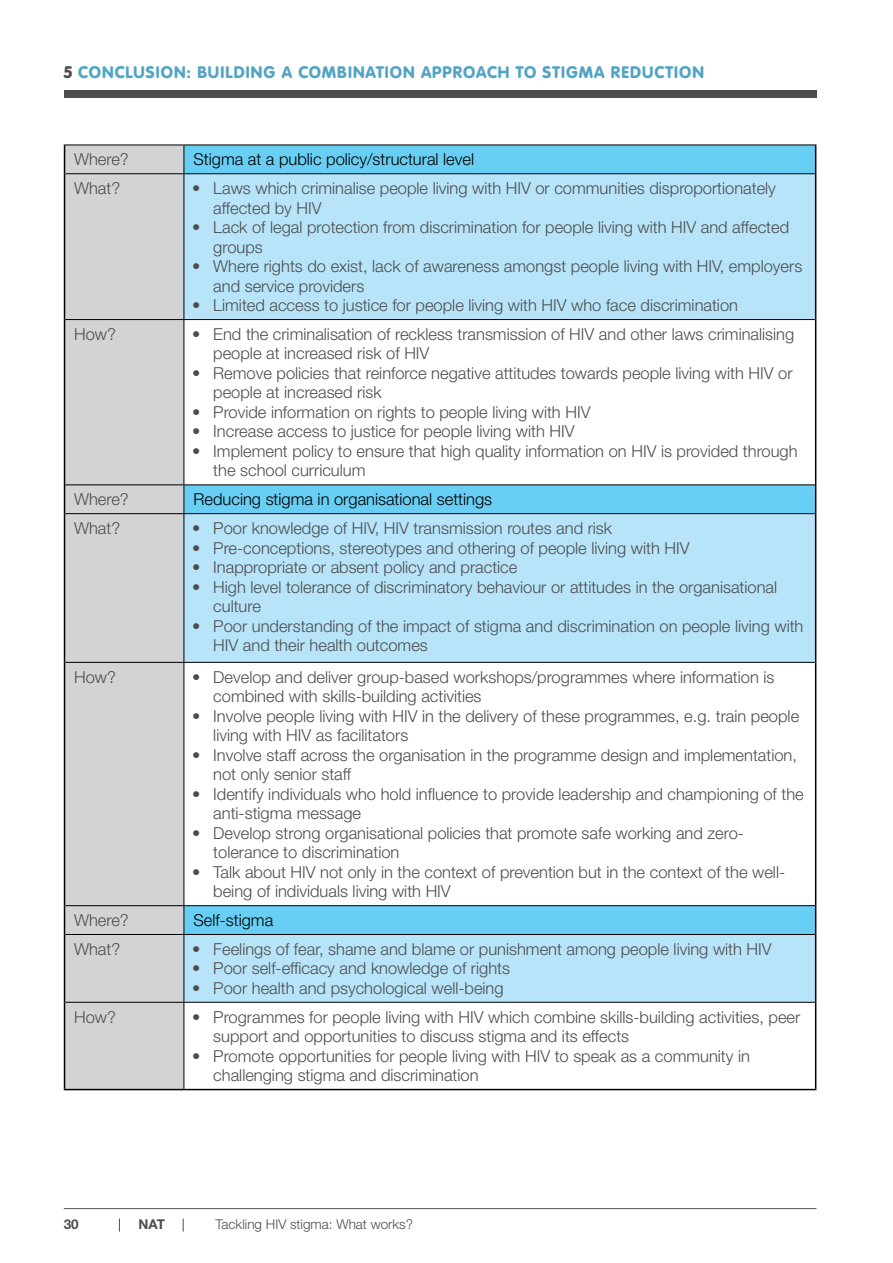
<style>
.page{position:relative;width:893px;height:1263px;background:#fff}
.page>*{position:absolute;margin:0;border:0;box-sizing:border-box;transform-origin:0 0}
.t1{font:300 16.5px/19.5px "Helvetica Neue LT Std";color:#4d4d4f}
.t2{font:300 16.5px "Helvetica Neue LT Std";color:#000}
.t3{font:900 16.5px "VAG Rounded Std";letter-spacing:.06em;color:#52a4c4}
.t4{font:300 13.5px "Helvetica Neue LT Std";color:#4d4d4f}
.t5{font:700 13.5px "Helvetica Neue LT Std";color:#4d4d4f}
.s1{color:#4d4d4f}
</style>
<div class="page">
<div style="left:65px;top:146px;width:119px;height:943px;background:#d1d3d4"></div>
<div style="left:185px;top:146px;width:630px;height:27px;background:#68cef3"></div>
<svg style="left:185px;top:174px;width:630px;height:828px"></svg>
<hr style="left:64px;top:145px;width:120px;height:1px;background:#000">
<hr style="left:184px;top:145px;width:632px;height:1px;background:#000">
<svg style="left:184px;top:145px;width:1px;height:28px"></svg>
<hr style="left:65px;top:173px;width:119px;height:1px;background:#000">
<hr style="left:184px;top:173px;width:631px;height:1px;background:#000">
<hr style="left:184px;top:174px;width:1px;height:145px;background:#000">
<hr style="left:65px;top:319px;width:119px;height:1px;background:#000">
<hr style="left:184px;top:319px;width:631px;height:1px;background:#000">
<hr style="left:184px;top:320px;width:1px;height:164px;background:#000">
<hr style="left:65px;top:484px;width:119px;height:1px;background:#000">
<hr style="left:184px;top:484px;width:631px;height:1px;background:#000">
<svg style="left:184px;top:485px;width:1px;height:28px"></svg>
<hr style="left:65px;top:513px;width:119px;height:1px;background:#000">
<hr style="left:184px;top:513px;width:631px;height:1px;background:#000">
<hr style="left:184px;top:514px;width:1px;height:148px;background:#000">
<hr style="left:65px;top:662px;width:119px;height:1px;background:#000">
<hr style="left:184px;top:662px;width:631px;height:1px;background:#000">
<hr style="left:184px;top:663px;width:1px;height:242px;background:#000">
<hr style="left:65px;top:905px;width:119px;height:1px;background:#000">
<hr style="left:184px;top:905px;width:631px;height:1px;background:#000">
<svg style="left:184px;top:906px;width:1px;height:28px"></svg>
<hr style="left:65px;top:934px;width:119px;height:1px;background:#000">
<hr style="left:184px;top:934px;width:631px;height:1px;background:#000">
<hr style="left:184px;top:935px;width:1px;height:67px;background:#000">
<hr style="left:65px;top:1002px;width:119px;height:1px;background:#000">
<hr style="left:184px;top:1002px;width:631px;height:1px;background:#000">
<hr style="left:184px;top:1003px;width:1px;height:86px;background:#000">
<svg style="left:64px;top:145px;width:1px;height:29px"></svg>
<svg style="left:815px;top:145px;width:1px;height:29px"></svg>
<hr style="left:64px;top:174px;width:1px;height:146px;background:#000">
<hr style="left:815px;top:174px;width:1px;height:146px;background:#000">
<hr style="left:64px;top:320px;width:1px;height:165px;background:#000">
<hr style="left:815px;top:320px;width:1px;height:165px;background:#000">
<svg style="left:64px;top:485px;width:1px;height:29px"></svg>
<svg style="left:815px;top:485px;width:1px;height:29px"></svg>
<hr style="left:64px;top:514px;width:1px;height:148px;background:#000">
<hr style="left:815px;top:514px;width:1px;height:148px;background:#000">
<hr style="left:64px;top:662px;width:1px;height:244px;background:#000">
<hr style="left:815px;top:662px;width:1px;height:244px;background:#000">
<svg style="left:64px;top:906px;width:1px;height:28px"></svg>
<svg style="left:815px;top:906px;width:1px;height:28px"></svg>
<hr style="left:64px;top:934px;width:1px;height:68px;background:#000">
<hr style="left:815px;top:934px;width:1px;height:68px;background:#000">
<hr style="left:64px;top:1002px;width:1px;height:87px;background:#000">
<hr style="left:815px;top:1002px;width:1px;height:87px;background:#000">
<hr style="left:64px;top:1089px;width:120px;height:1px;background:#000">
<hr style="left:184px;top:1089px;width:632px;height:1px;background:#000">
<svg style="left:183px;top:1218px;width:1px;height:13px"></svg>
<svg style="left:119px;top:1218px;width:1px;height:13px"></svg>
<hr style="left:64px;top:1208px;width:752px;height:1px;background:#4d4d4f">
<div style="left:64px;top:90px;width:752px;height:8px;background:#4d4d4f"></div>
<p class="t3" style="left:64px;top:62px;width:642px"><span class="s1">5</span> CONCLUSION: BUILDING A COMBINATION APPROACH TO STIGMA REDUCTION</p>
<p class="t1" style="left:74px;top:149px;width:56px">Where?</p>
<p class="t2" style="left:194px;top:149px;width:282px">Stigma at a public policy/structural level</p>
<p class="t1" style="left:74px;top:178px;width:48px">What?</p>
<p class="t1" style="left:213px;top:178px;width:564px;text-indent:-21px">• Laws which criminalise people living with HIV or communities disproportionately affected by HIV</p>
<p class="t1" style="left:213px;top:217px;width:577px;text-indent:-21px">• Lack of legal protection from discrimination for people living with HIV and affected groups</p>
<p class="t1" style="left:213px;top:256px;width:590px;text-indent:-21px">• Where rights do exist, lack of awareness amongst people living with HIV, employers and service providers</p>
<p class="t1" style="left:192px;top:295px;width:547px">• Limited access to justice for people living with HIV who face discrimination</p>
<p class="t1" style="left:74px;top:324px;width:43px">How?</p>
<p class="t1" style="left:213px;top:324px;width:582px;text-indent:-21px">• End the criminalisation of reckless transmission of HIV and other laws criminalising people at increased risk of HIV</p>
<p class="t1" style="left:213px;top:363px;width:581px;text-indent:-21px">• Remove policies that reinforce negative attitudes towards people living with HIV or people at increased risk</p>
<p class="t1" style="left:192px;top:402px;width:400px">• Provide information on rights to people living with HIV</p>
<p class="t1" style="left:192px;top:421px;width:384px">• Increase access to justice for people living with HIV</p>
<p class="t1" style="left:213px;top:441px;width:586px;text-indent:-21px">• Implement policy to ensure that high quality information on HIV is provided through the school curriculum</p>
<p class="t1" style="left:74px;top:489px;width:56px">Where?</p>
<p class="t2" style="left:194px;top:489px;width:300px">Reducing stigma in organisational settings</p>
<p class="t1" style="left:74px;top:518px;width:48px">What?</p>
<p class="t1" style="left:192px;top:518px;width:422px">• Poor knowledge of HIV, HIV transmission routes and risk</p>
<p class="t1" style="left:192px;top:537px;width:499px">• Pre-conceptions, stereotypes and othering of people living with HIV</p>
<p class="t1" style="left:192px;top:557px;width:327px">• Inappropriate or absent policy and practice</p>
<p class="t1" style="left:213px;top:576px;width:565px;text-indent:-21px">• High level tolerance of discriminatory behaviour or attitudes in the organisational culture</p>
<p class="t1" style="left:213px;top:615px;width:592px;text-indent:-21px">• Poor understanding of the impact of stigma and discrimination on people living with<br>HIV and their health outcomes</p>
<p class="t1" style="left:74px;top:667px;width:43px">How?</p>
<p class="t1" style="left:213px;top:667px;width:563px;text-indent:-21px">• Develop and deliver group-based workshops/programmes where information is combined with skills-building activities</p>
<p class="t1" style="left:213px;top:706px;width:587px;text-indent:-21px">• Involve people living with HIV in the delivery of these programmes, e.g. train people living with HIV as facilitators</p>
<p class="t1" style="left:213px;top:745px;width:585px;text-indent:-21px">• Involve staff across the organisation in the programme design and implementation, not only senior staff</p>
<p class="t1" style="left:213px;top:784px;width:592px;text-indent:-21px">• Identify individuals who hold influence to provide leadership and championing of the anti-stigma message</p>
<p class="t1" style="left:213px;top:823px;width:532px;text-indent:-21px">• Develop strong organisational policies that promote safe working and zero&shy;tolerance to discrimination</p>
<p class="t1" style="left:213px;top:862px;width:573px;text-indent:-21px">• Talk about HIV not only in the context of prevention but in the context of the well&shy;being of individuals living with HIV</p>
<p class="t1" style="left:74px;top:910px;width:56px">Where?</p>
<p class="t2" style="left:194px;top:910px;width:81px">Self-stigma</p>
<p class="t1" style="left:74px;top:939px;width:48px">What?</p>
<p class="t1" style="left:192px;top:939px;width:581px">• Feelings of fear, shame and blame or punishment among people living with HIV</p>
<p class="t1" style="left:192px;top:958px;width:320px">• Poor self-efficacy and knowledge of rights</p>
<p class="t1" style="left:192px;top:978px;width:313px">• Poor health and psychological well-being</p>
<p class="t1" style="left:74px;top:1007px;width:43px">How?</p>
<p class="t1" style="left:213px;top:1007px;width:589px;text-indent:-21px">• Programmes for people living with HIV which combine skills-building activities, peer support and opportunities to discuss stigma and its effects</p>
<p class="t1" style="left:213px;top:1046px;width:538px;text-indent:-21px">• Promote opportunities for people living with HIV to speak as a community in challenging stigma and discrimination</p>
<p class="t5" style="left:64px;top:1216px;width:17px">30</p>
<p class="t5" style="left:138px;top:1216px;width:28px">NAT</p>
<p class="t4" style="left:216px;top:1216px;width:199px">Tackling HIV stigma: What works?</p>
</div>
